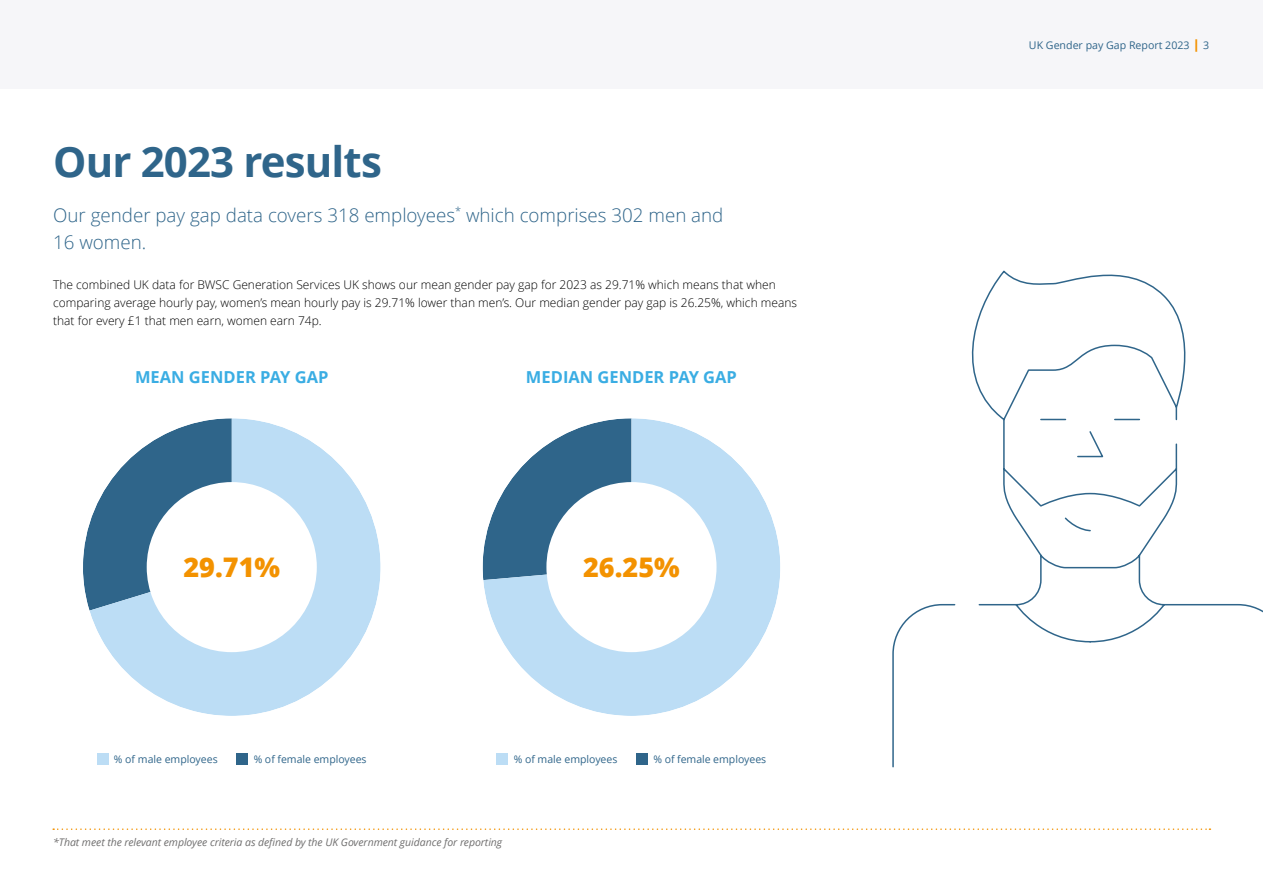
<style>
.page{position:relative;width:1263px;height:893px;background:#fff}
.page>*{position:absolute;margin:0;border:0;box-sizing:border-box;transform-origin:0 0}
.t1{font:700 42px "Open Sans";letter-spacing:-.02em;color:#2f658a}
.t2{font:800 27px "Open Sans";color:#f39200}
.t3{font:300 18.75px/27px "Open Sans";color:#2f658a}
.t4{font:700 16.5px "Open Sans";color:#3aade3}
.t5{font:300 12px/18px "Open Sans";color:#000}
.t6{font:10.65px "Open Sans";color:#2f658a}
.t7{font:italic 10.5px "Open Sans";letter-spacing:-.005em;color:#706f6f}
.t8{font:10.5px "Open Sans";color:#2f658a}
.s1{font-family:"Arial";font-weight:900;font-size:13.5px;color:#f39200}
</style>
<div class="page">
<div style="left:0;top:0;width:1263px;height:89px;background:#f6f6f9"></div>
<div style="left:97px;top:753px;width:11px;height:11px;background:#bcddf5"></div>
<div style="left:237px;top:753px;width:11px;height:11px;background:#2f658a"></div>
<div style="left:497px;top:753px;width:11px;height:11px;background:#bcddf5"></div>
<div style="left:636px;top:753px;width:12px;height:11px;background:#2f658a"></div>
<svg style="left:892px;top:270px;width:371px;height:498px"></svg>
<svg style="left:83px;top:526px;width:6px;height:82px"></svg>
<svg style="left:89px;top:418px;width:292px;height:298px;fill:#bcddf5"></svg>
<svg style="left:483px;top:418px;width:297px;height:298px;fill:#bcddf5"></svg>
<div style="left:147px;top:482px;width:170px;height:170px;background:#fff;border-radius:50%"></div>
<div style="left:546px;top:482px;width:170px;height:170px;background:#fff;border-radius:50%"></div>
<svg style="left:53px;top:828px;width:1157px;height:2px"></svg>
<h1 class="t1" style="left:53px;top:132px;width:330px">Our 2023 results</h1>
<h3 class="t3" style="left:53px;top:201px;width:672px">Our gender pay gap data covers 318 employees<sup>*</sup> which comprises 302 men and<br>16 women.</h3>
<p class="t5" style="left:53px;top:275px;width:745px">The combined UK data for BWSC Generation Services UK shows our mean gender pay gap for 2023 as 29.71% which means that when comparing average hourly pay, women’s mean hourly pay is 29.71% lower than men’s. Our median gender pay gap is 26.25%, which means that for every £1 that men earn, women earn 74p.</p>
<h3 class="t4" style="left:135px;top:365px;width:195px">MEAN GENDER PAY GAP</h3>
<h3 class="t4" style="left:526px;top:365px;width:213px">MEDIAN GENDER PAY GAP</h3>
<h2 class="t2" style="left:183px;top:547px;width:98px">29.71%</h2>
<h2 class="t2" style="left:583px;top:547px;width:98px">26.25%</h2>
<p class="t8" style="left:114px;top:752px;width:105px">% of male employees</p>
<p class="t8" style="left:254px;top:752px;width:114px">% of female employees</p>
<p class="t8" style="left:514px;top:752px;width:105px">% of male employees</p>
<p class="t8" style="left:653px;top:752px;width:114px">% of female employees</p>
<p class="t7" style="left:53px;top:835px;width:451px">*That meet the relevant employee criteria as defined by the UK Government guidance for reporting</p>
<p class="t6" style="left:1029px;top:38px;width:182px">UK Gender pay Gap Report 2023 <span class="s1">|</span> 3</p>
</div>
